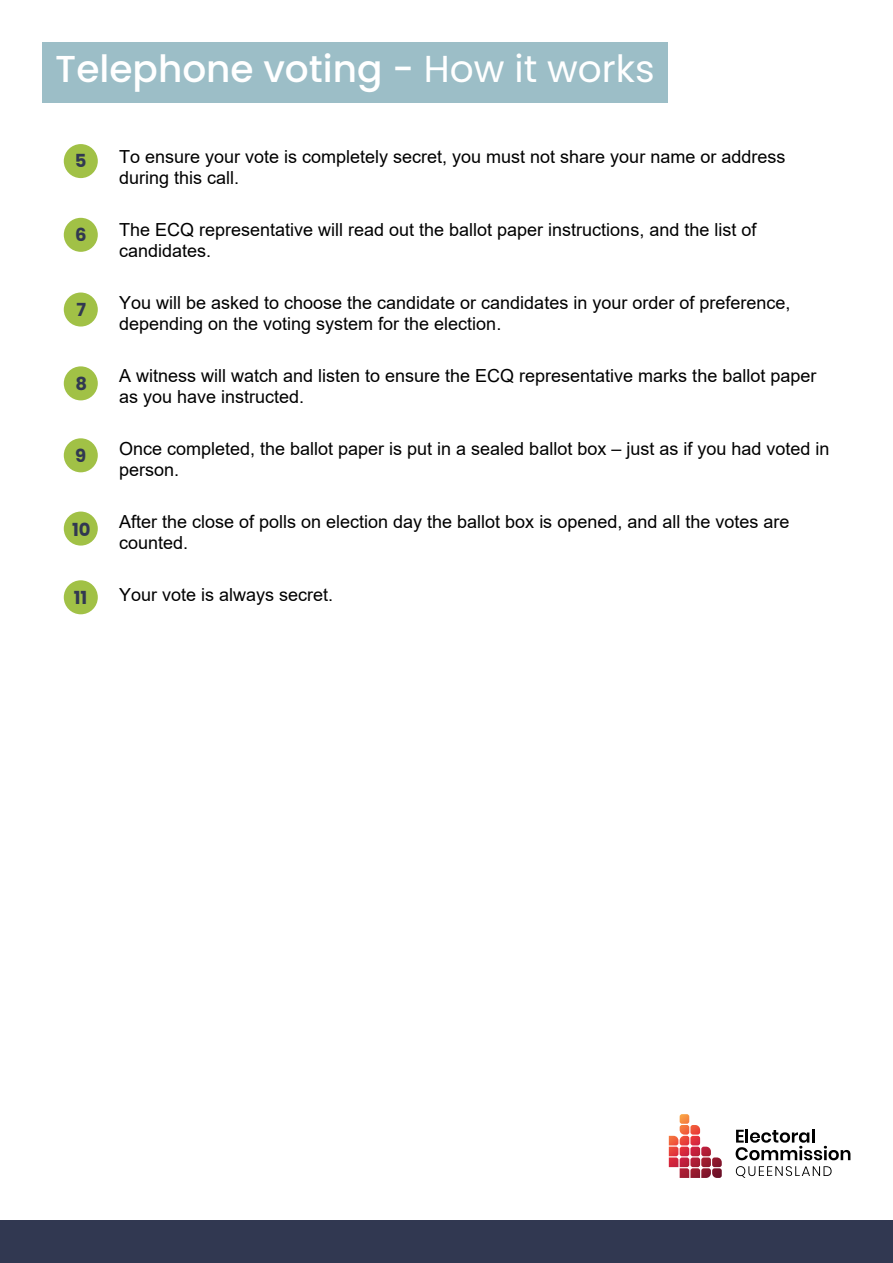
<style>
.page{position:relative;width:893px;height:1263px;background:#fff}
.page>*{position:absolute;margin:0;border:0;box-sizing:border-box;transform-origin:0 0}
.t1{font:500 37.5px "Poppins";color:#fff}
.t2{font:18px/21.6px "Arial";color:#000}
.t3{font:700 18px "Poppins";color:#313851}
.s1{font-weight:400}
</style>
<div class="page">
<div style="left:43px;top:43px;width:625px;height:60px;background:#9cbec7"></div>
<div style="left:0;top:1220px;width:893px;height:43px;background:#313851"></div>
<svg style="left:669px;top:1114px;width:53px;height:64px"></svg>
<svg style="left:736px;top:1129px;width:114px;height:31px"></svg>
<svg style="left:736px;top:1166px;width:96px;height:12px"></svg>
<div style="left:64px;top:218px;width:34px;height:34px;background:#a1c146;border-radius:50%"></div>
<div style="left:64px;top:292px;width:34px;height:34px;background:#a1c146;border-radius:50%"></div>
<div style="left:64px;top:366px;width:34px;height:34px;background:#a1c146;border-radius:50%"></div>
<div style="left:64px;top:438px;width:34px;height:34px;background:#a1c146;border-radius:50%"></div>
<div style="left:64px;top:512px;width:34px;height:34px;background:#a1c146;border-radius:50%"></div>
<div style="left:64px;top:580px;width:34px;height:34px;background:#a1c146;border-radius:50%"></div>
<div style="left:64px;top:144px;width:34px;height:34px;background:#a1c146;border-radius:50%"></div>
<h1 class="t1" style="left:55px;top:47px;width:601px">Telephone voting - <span class="s1">How it works</span></h1>
<p class="t3" style="left:75px;top:151px;width:13px">5</p>
<p class="t3" style="left:75px;top:224px;width:13px">6</p>
<p class="t3" style="left:77px;top:299px;width:11px">7</p>
<p class="t3" style="left:76px;top:373px;width:13px">8</p>
<p class="t3" style="left:75px;top:445px;width:13px">9</p>
<p class="t3" style="left:72px;top:519px;width:20px">10</p>
<p class="t3" style="left:74px;top:587px;width:15px">11</p>
<p class="t2" style="left:119px;top:146px;width:668px">To ensure your vote is completely secret, you must not share your name or address during this call.</p>
<p class="t2" style="left:119px;top:219px;width:639px">The ECQ representative will read out the ballot paper instructions, and the list of candidates.</p>
<p class="t2" style="left:119px;top:291px;width:673px">You will be asked to choose the candidate or candidates in your order of preference, depending on the voting system for the election.</p>
<p class="t2" style="left:119px;top:364px;width:699px">A witness will watch and listen to ensure the ECQ representative marks the ballot paper as you have instructed.</p>
<p class="t2" style="left:119px;top:437px;width:712px">Once completed, the ballot paper is put in a sealed ballot box – just as if you had voted in person.</p>
<p class="t2" style="left:119px;top:510px;width:672px">After the close of polls on election day the ballot box is opened, and all the votes are counted.</p>
<p class="t2" style="left:119px;top:583px;width:216px">Your vote is always secret.</p>
</div>
